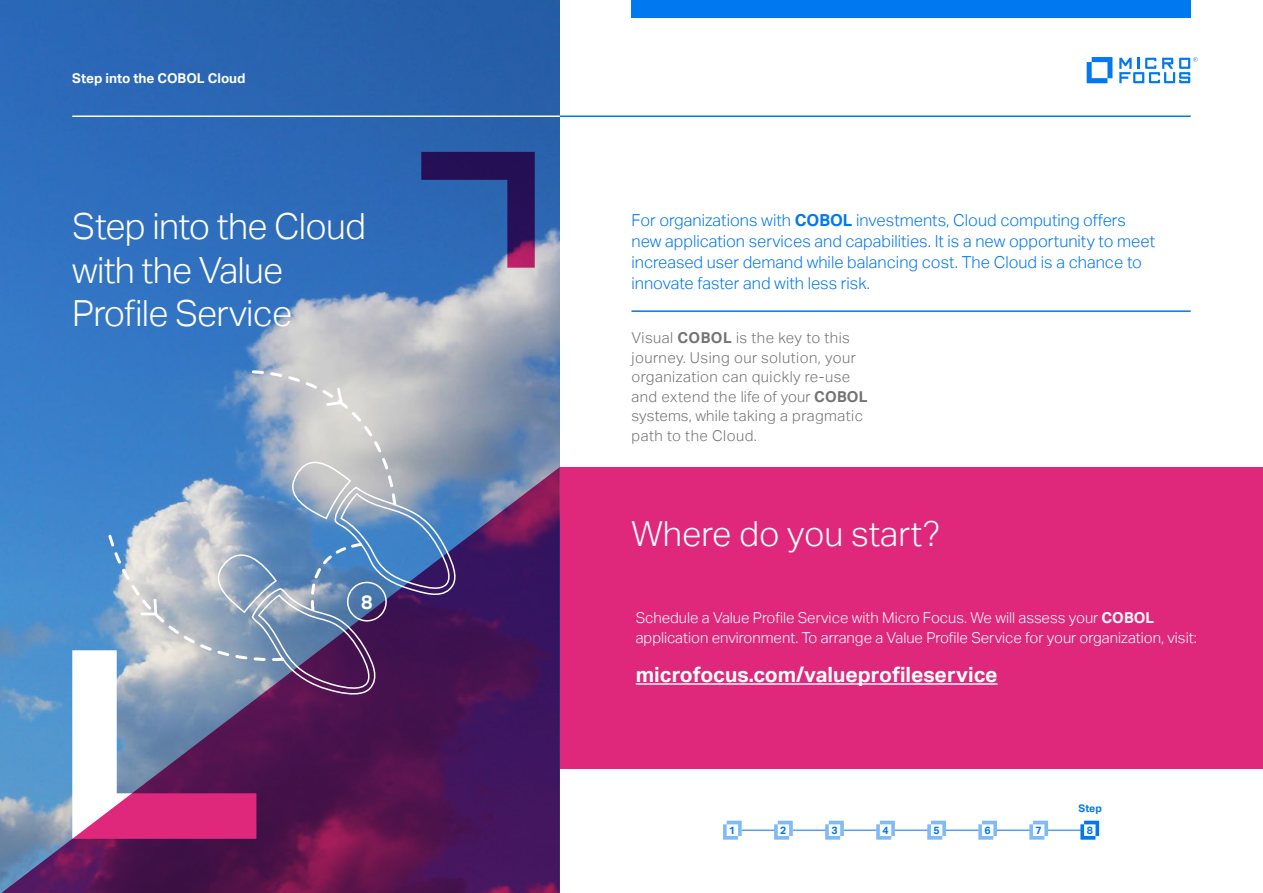
<style>
.page{position:relative;width:1263px;height:893px;background:#fff}
.page>*{position:absolute;margin:0;border:0;box-sizing:border-box;transform-origin:0 0}
.t1{font:300 36px/43.2px "Aktiv Grotesk";letter-spacing:-.02em;color:#fff}
.t2{font:300 34.5px "Aktiv Grotesk";color:#fff}
.t3{font:700 21px "Aktiv Grotesk";color:#fff}
.t4{font:700 19.5px "Aktiv Grotesk";color:#fff}
.t5{font:300 16.5px/21px "Aktiv Grotesk";color:#0078f0}
.t6{font:300 15px/19.5px "Aktiv Grotesk";letter-spacing:.03em;color:#737373}
.t7{font:300 15px/19.5px "Aktiv Grotesk";color:#fff}
.t8{font:700 13.5px "Aktiv Grotesk";color:#fff}
.t9{font:700 10.5px "Aktiv Grotesk";color:#0078f0}
.s1{font-weight:700}
</style>
<div class="page">
<div style="left:560px;top:467px;width:703px;height:302px;background:#df287c"></div>
<img style="left:0;top:0;width:560px;height:467px">
<hr style="left:631px;top:310px;width:560px;height:2px;background:#0078f0">
<svg style="left:421px;top:152px;width:114px;height:116px;background:#30448e"></svg>
<hr style="left:636px;top:683px;width:362px;height:2px;background:#fff">
<svg style="left:0;top:467px;width:560px;height:426px;background:#4f3f7d"></svg>
<svg style="left:1087px;top:57px;width:25px;height:26px"></svg>
<svg style="left:1119px;top:57px;width:79px;height:26px"></svg>
<div style="left:631px;top:0;width:560px;height:17px;background:#0078f0"></div>
<hr style="left:72px;top:115px;width:494px;height:2px;background:#fff">
<hr style="left:560px;top:115px;width:631px;height:2px;background:#0078f0">
<hr style="left:792px;top:830px;width:35px;height:1px;background:#0078f0">
<hr style="left:945px;top:830px;width:35px;height:1px;background:#0078f0">
<hr style="left:996px;top:830px;width:35px;height:1px;background:#0078f0">
<hr style="left:1047px;top:830px;width:35px;height:1px;background:#0078f0">
<svg style="left:774px;top:821px;width:19px;height:19px"></svg>
<svg style="left:1029px;top:821px;width:19px;height:19px"></svg>
<svg style="left:1080px;top:821px;width:19px;height:19px"></svg>
<svg style="left:723px;top:821px;width:19px;height:19px"></svg>
<hr style="left:742px;top:830px;width:32px;height:1px;background:#0078f0">
<hr style="left:843px;top:830px;width:35px;height:1px;background:#0078f0">
<hr style="left:894px;top:830px;width:34px;height:1px;background:#0078f0">
<svg style="left:825px;top:821px;width:19px;height:19px"></svg>
<svg style="left:876px;top:821px;width:19px;height:19px"></svg>
<svg style="left:927px;top:821px;width:19px;height:19px"></svg>
<svg style="left:978px;top:821px;width:19px;height:19px"></svg>
<svg style="left:72px;top:369px;width:386px;height:470px;background:#7a79a4"></svg>
<p class="t8" style="left:72px;top:70px;width:175px">Step into the COBOL Cloud</p>
<h1 class="t1" style="left:72px;top:205px;width:295px">Step into the Cloud with the Value<br>Profile Service</h1>
<p class="t4" style="left:361px;top:591px;width:13px">8</p>
<p class="t5" style="left:631px;top:210px;width:525px">For organizations with <span class="s1">COBOL</span> investments, Cloud computing offers new application services and capabilities. It is a new opportunity to meet increased user demand while balancing cost. The Cloud is a chance to innovate faster and with less risk.</p>
<p class="t6" style="left:631px;top:328px;width:237px">Visual <span class="s1">COBOL</span> is the key to this journey. Using our solution, your organization can quickly re-use and extend the life of your <span class="s1">COBOL </span>systems, while taking a pragmatic path to the Cloud.</p>
<h2 class="t2" style="left:631px;top:513px;width:310px">Where do you start?</h2>
<p class="t7" style="left:636px;top:608px;width:562px">Schedule a Value Profile Service with Micro Focus. We will assess your <span class="s1">COBOL </span>application environment. To arrange a Value Profile Service for your organization, visit:</p>
<p class="t3" style="left:636px;top:662px;width:363px">microfocus.com/valueprofileservice</p>
<p class="t9" style="left:1078px;top:802px;width:25px">Step</p>
<p class="t9" style="left:729px;top:824px;width:8px">1</p>
<p class="t9" style="left:780px;top:824px;width:8px">2</p>
<p class="t9" style="left:831px;top:824px;width:8px">3</p>
<p class="t9" style="left:882px;top:824px;width:8px">4</p>
<p class="t9" style="left:933px;top:824px;width:8px">5</p>
<p class="t9" style="left:984px;top:824px;width:8px">6</p>
<p class="t9" style="left:1035px;top:824px;width:8px">7</p>
<p class="t9" style="left:1087px;top:824px;width:8px">8</p>
</div>
